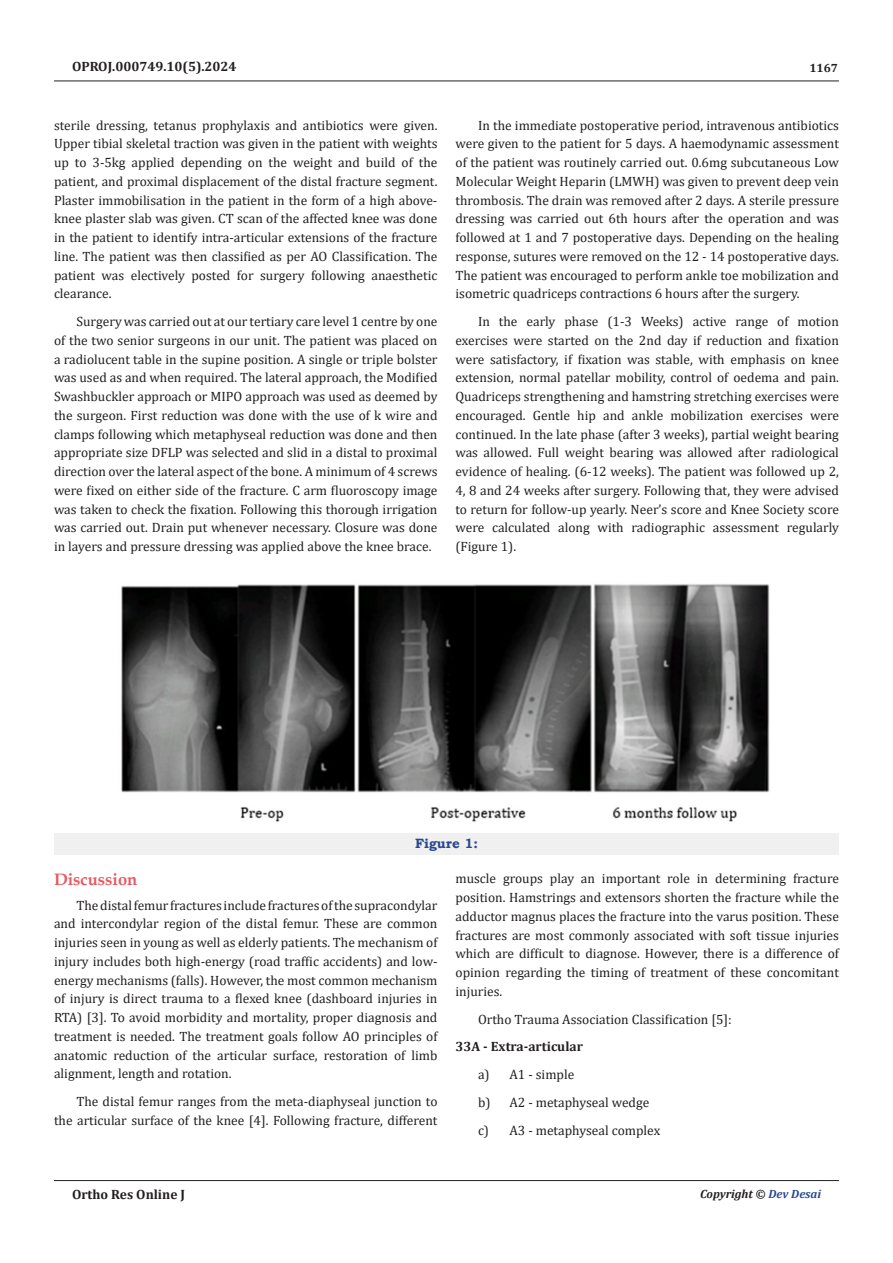
<style>
.page{position:relative;width:893px;height:1263px;background:#fff}
.page>*{position:absolute;margin:0;border:0;box-sizing:border-box;transform-origin:0 0}
.List_Paragraph{font:700 16.5px "Book Antiqua";color:#e65960}
.t1{font:13.5px/18.8px "Cambria";color:#231f20;text-align:justify}
.t2{font:700 13.5px "Cambria";color:#231f20}
.t3{font:700 13.5px "Bookman Old Style";color:#2a4791}
.t4{font:italic 700 12px "Cambria";color:#231f20}
.t5{font:700 12px "Cambria";color:#231f20}
.s1{color:#2a4791}
</style>
<div class="page">
<hr style="left:54px;top:81px;width:785px;height:1px;background:#231f20">
<hr style="left:54px;top:1180px;width:785px;height:1px;background:#231f20">
<div style="left:54px;top:833px;width:785px;height:21px;background:#f0f0f0"></div>
<img style="left:121px;top:584px;width:649px;height:238px">
<p class="t2" style="left:72px;top:56px;width:166px">OPROJ.000749.10(5).2024</p>
<p class="t5" style="left:809px;top:59px;width:30px">1167</p>
<p class="t1" style="left:54px;top:116px;width:385px">sterile dressing, tetanus prophylaxis and antibiotics were given.<br>Upper tibial skeletal traction was given in the patient with weights up to 3-5kg applied depending on the weight and build of the patient, and proximal displacement of the distal fracture segment.<br>Plaster immobilisation in the patient in the form of a high above&shy;knee plaster slab was given. CT scan of the affected knee was done in the patient to identify intra-articular extensions of the fracture line. The patient was then classified as per AO Classification. The patient was electively posted for surgery following anaesthetic clearance.</p>
<p class="t1" style="left:54px;top:312px;width:385px;text-indent:22px">Surgery was carried out at our tertiary care level 1 centre by one of the two senior surgeons in our unit. The patient was placed on a radiolucent table in the supine position. A single or triple bolster was used as and when required. The lateral approach, the Modified Swashbuckler approach or MIPO approach was used as deemed by the surgeon. First reduction was done with the use of k wire and clamps following which metaphyseal reduction was done and then appropriate size DFLP was selected and slid in a distal to proximal direction over the lateral aspect of the bone. A minimum of 4 screws were fixed on either side of the fracture. C arm fluoroscopy image was taken to check the fixation. Following this thorough irrigation was carried out. Drain put whenever necessary. Closure was done in layers and pressure dressing was applied above the knee brace.</p>
<p class="t1" style="left:455px;top:116px;width:385px;text-indent:22px">In the immediate postoperative period, intravenous antibiotics were given to the patient for 5 days. A haemodynamic assessment of the patient was routinely carried out. 0.6mg subcutaneous Low Molecular Weight Heparin (LMWH) was given to prevent deep vein thrombosis. The drain was removed after 2 days. A sterile pressure dressing was carried out 6th hours after the operation and was followed at 1 and 7 postoperative days. Depending on the healing response, sutures were removed on the 12 - 14 postoperative days.<br>The patient was encouraged to perform ankle toe mobilization and isometric quadriceps contractions 6 hours after the surgery.</p>
<p class="t1" style="left:455px;top:312px;width:385px;text-indent:22px">In the early phase (1-3 Weeks) active range of motion exercises were started on the 2nd day if reduction and fixation were satisfactory, if fixation was stable, with emphasis on knee extension, normal patellar mobility, control of oedema and pain.<br>Quadriceps strengthening and hamstring stretching exercises were encouraged. Gentle hip and ankle mobilization exercises were continued. In the late phase (after 3 weeks), partial weight bearing was allowed. Full weight bearing was allowed after radiological evidence of healing. (6-12 weeks). The patient was followed up 2, 4, 8 and 24 weeks after surgery. Following that, they were advised to return for follow-up yearly. Neer’s score and Knee Society score were calculated along with radiographic assessment regularly (Figure 1).</p>
<p class="t3" style="left:415px;top:834px;width:64px">Figure 1:</p>
<p class="List_Paragraph" style="left:54px;top:868px;width:85px">Discussion</p>
<p class="t1" style="left:54px;top:895px;width:385px;text-indent:22px">The distal femur fractures include fractures of the supracondylar and intercondylar region of the distal femur. These are common injuries seen in young as well as elderly patients. The mechanism of injury includes both high-energy (road traffic accidents) and low&shy;energy mechanisms (falls). However, the most common mechanism of injury is direct trauma to a flexed knee (dashboard injuries in RTA) [3]. To avoid morbidity and mortality, proper diagnosis and treatment is needed. The treatment goals follow AO principles of anatomic reduction of the articular surface, restoration of limb alignment, length and rotation.</p>
<p class="t1" style="left:54px;top:1092px;width:385px;text-align:right">The distal femur ranges from the meta-diaphyseal junction to<br>the articular surface of the knee [4]. Following fracture, different</p>
<p class="t1" style="left:455px;top:869px;width:385px">muscle groups play an important role in determining fracture position. Hamstrings and extensors shorten the fracture while the adductor magnus places the fracture into the varus position. These fractures are most commonly associated with soft tissue injuries which are difficult to diagnose. However, there is a difference of opinion regarding the timing of treatment of these concomitant injuries.</p>
<p class="t1" style="left:478px;top:1009px;width:255px">Ortho Trauma Association Classification [5]:</p>
<p class="t2" style="left:455px;top:1037px;width:129px">33A - Extra-articular</p>
<p class="t1" style="left:478px;top:1065px;width:98px">a) A1 - simple</p>
<p class="t1" style="left:478px;top:1093px;width:173px">b) A2 - metaphyseal wedge</p>
<p class="t1" style="left:478px;top:1120px;width:184px">c) A3 - metaphyseal complex</p>
<p class="t2" style="left:72px;top:1185px;width:115px">Ortho Res Online J</p>
<p class="t4" style="left:700px;top:1185px;width:122px">Copyright © <span class="s1">Dev Desai</span></p>
</div>
